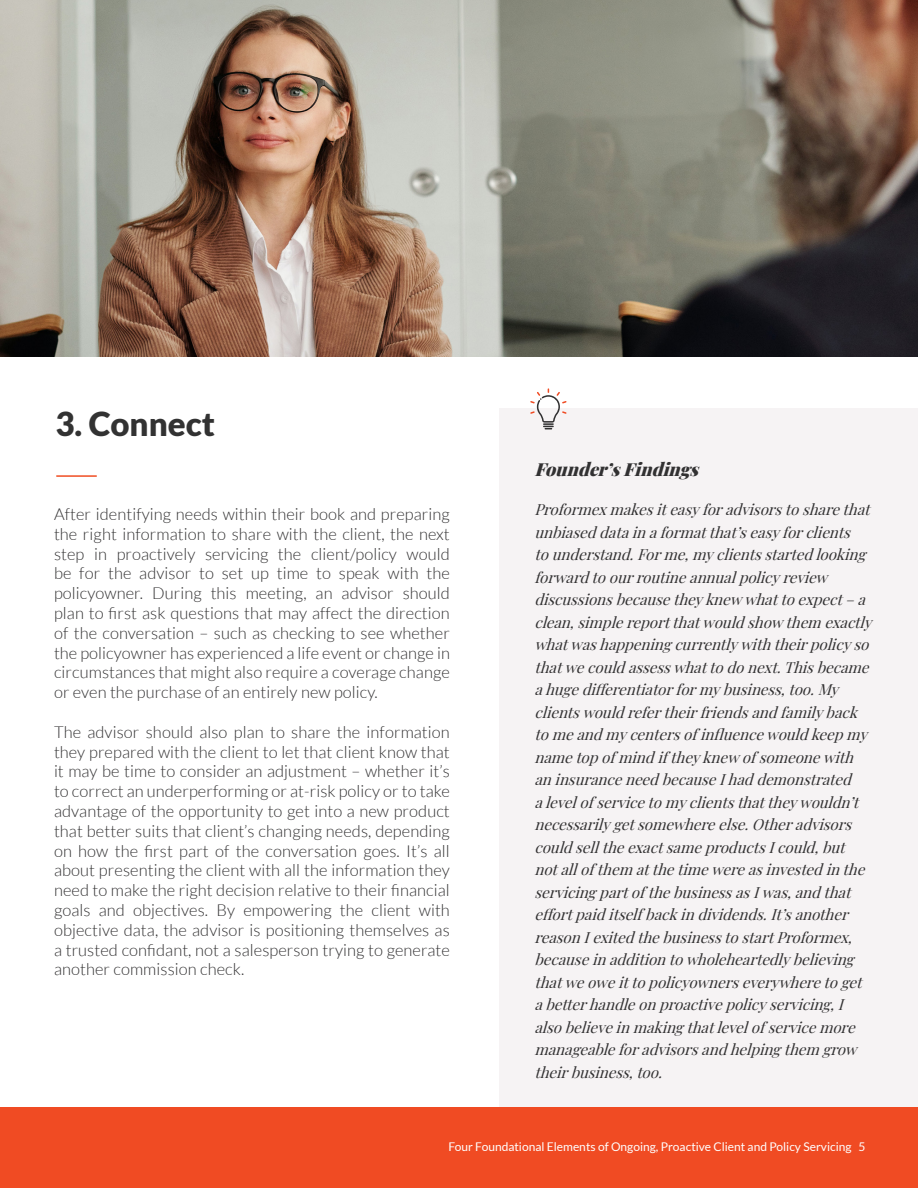
<style>
.page{position:relative;width:918px;height:1188px;background:#fff}
.page>*{position:absolute;margin:0;border:0;box-sizing:border-box;transform-origin:0 0}
.t1{font:900 33px "Lato";color:#323232}
.t2{font:italic 900 18px "Playfair Display";color:#323132}
.t3{font:300 16.5px/19.8px "Lato";letter-spacing:.005em;color:#323132;text-align:justify}
.t4{font:italic 15px/22.5px "Playfair Display";color:#323132}
.t5{font:12px "Lato";color:#fff}
</style>
<div class="page">
<div style="left:500px;top:409px;width:418px;height:779px;background:#f6f3f4"></div>
<svg style="left:530px;top:388px;width:37px;height:41px"></svg>
<div style="left:0;top:1108px;width:918px;height:80px;background:#f04b23"></div>
<hr style="left:56px;top:475px;width:41px;height:2px;background:#f04d22">
<img style="left:0;top:0;width:918px;height:356px">
<p class="t1" style="left:56px;top:404px;width:161px">3. Connect</p>
<p class="t3" style="left:54px;top:504px;width:397px">After identifying needs within their book and preparing the right information to share with the client, the next step in proactively servicing the client/policy would be for the advisor to set up time to speak with the policyowner. During this meeting, an advisor should plan to first ask questions that may affect the direction of the conversation – such as checking to see whether the policyowner has experienced a life event or change in circumstances that might also require a coverage change or even the purchase of an entirely new policy.</p>
<p class="t3" style="left:54px;top:722px;width:397px">The advisor should also plan to share the information they prepared with the client to let that client know that it may be time to consider an adjustment – whether it’s to correct an underperforming or at-risk policy or to take advantage of the opportunity to get into a new product that better suits that client’s changing needs, depending on how the first part of the conversation goes. It’s all about presenting the client with all the information they need to make the right decision relative to their financial goals and objectives. By empowering the client with objective data, the advisor is positioning themselves as a trusted confidant, not a salesperson trying to generate another commission check.</p>
<p class="t2" style="left:534px;top:455px;width:172px">Founder’sFindings</p>
<p class="t4" style="left:534px;top:497px;width:345px">Proformexmakesiteasyforadvisorstosharethat unbiaseddatainaformatthat’seasyforclients tounderstand.Forme,myclientsstartedlooking forwardtoourroutineannualpolicyreview discussionsbecausetheyknewwhattoexpect–a clean,simplereportthatwouldshowthem exactly whatwashappeningcurrentlywiththeirpolicyso thatwecouldassesswhattodonext.Thisbecame ahugedifferentiatorformybusiness,too.My clientswouldrefertheirfriendsandfamilyback tomeandmycentersofinfluencewouldkeepmy nametopofmindiftheyknewofsomeonewith aninsuranceneedbecauseIhaddemonstrated alevelofservicetomyclientsthattheywouldn’t necessarilygetsomewhereelse.Otheradvisors couldselltheexactsameproductsIcould,but notallofthem atthetimewereasinvestedinthe servicingpartofthebusinessasIwas,andthat effortpaiditselfbackindividends.It’sanother reasonIexitedthebusinesstostartProformex, becauseinadditiontowholeheartedlybelieving thatweoweittopolicyownerseverywheretoget abetterhandleonproactivepolicyservicing,I alsobelieveinmakingthatlevelofservicemore manageableforadvisorsandhelpingthem grow theirbusiness,too.</p>
<p class="t5" style="left:448px;top:1140px;width:419px">Four Foundational Elements of Ongoing, Proactive Client and Policy Servicing 5</p>
</div>
